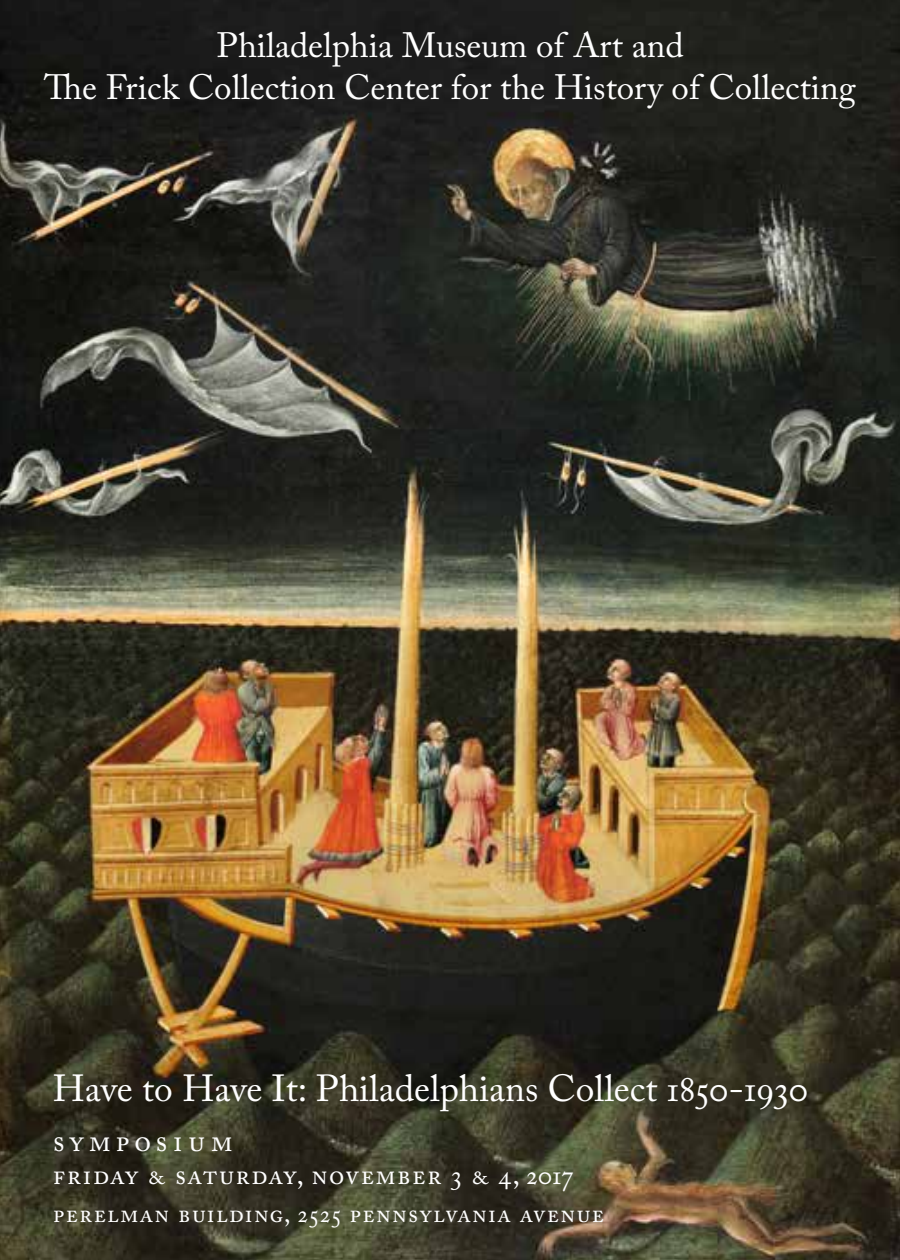
<style>
.page{position:relative;width:900px;height:1260px;background:#fff}
.page>*{position:absolute;margin:0;border:0;box-sizing:border-box;transform-origin:0 0}
.t1{font:37.5px "Adobe Caslon Pro";color:#fff}
.t2{font:35px/42px "Adobe Caslon Pro";color:#fff;text-align:center}
.t3{font:30px "Adobe Caslon Pro";letter-spacing:.16em;color:#fff}
.t4{font:27.5px "Adobe Caslon Pro";letter-spacing:.045em;color:#fff}
.t5{font:25px "Adobe Caslon Pro";letter-spacing:.05em;color:#fff}
</style>
<div class="page">
<img style="left:0;top:0;width:900px;height:1260px">
<p class="t2" style="left:44px;top:24px;width:813px">Philadelphia Museum of Art and<br>The Frick Collection Center for the History of Collecting</p>
<p class="t1" style="left:53px;top:1066px;width:757px">Have to Have It: Philadelphians Collect 1850-1930</p>
<p class="t3" style="left:53px;top:1123px;width:182px">symposium</p>
<p class="t4" style="left:53px;top:1158px;width:521px">friday &amp; saturday, november 3 &amp; 4, 2017</p>
<p class="t5" style="left:53px;top:1199px;width:553px">perelman building, 2525 pennsylvania avenue</p>
</div>
